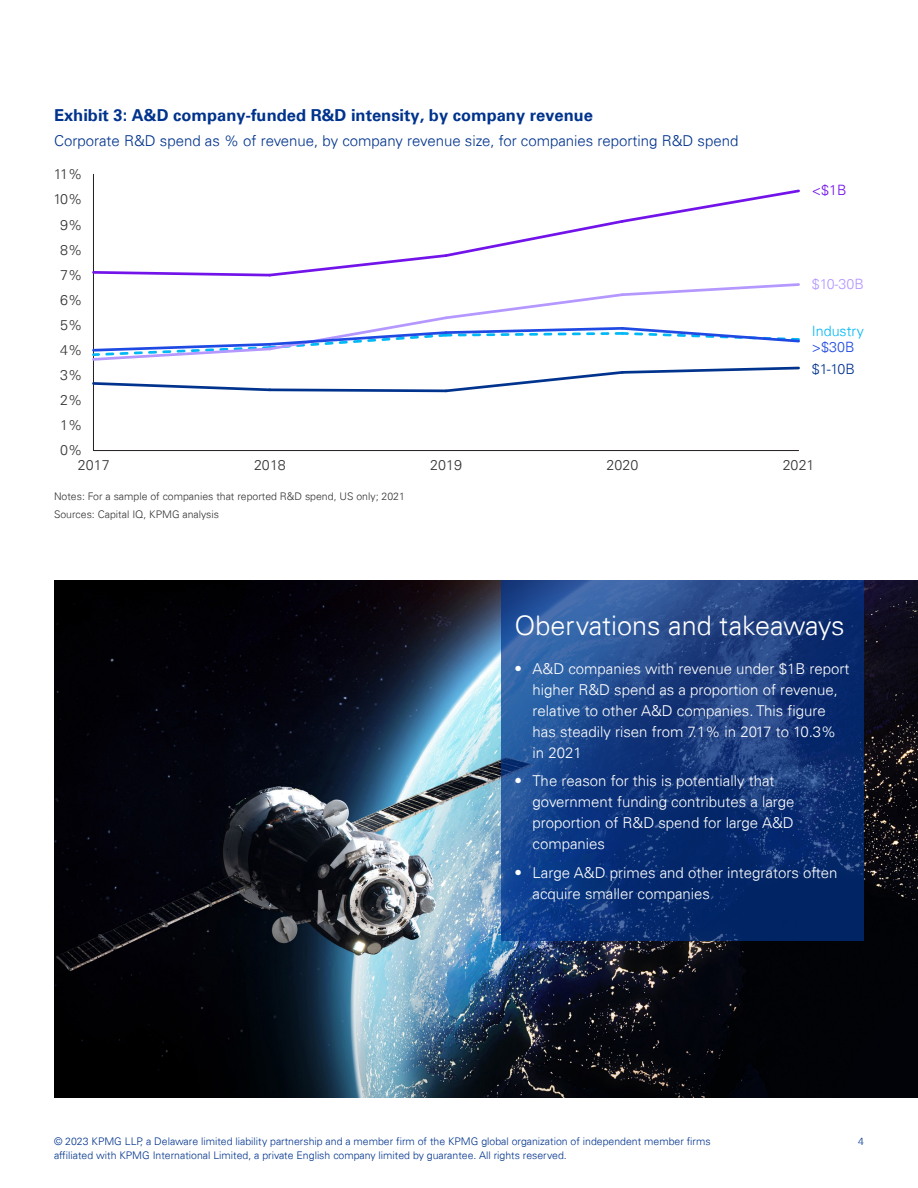
<style>
.page{position:relative;width:918px;height:1188px;background:#fff}
.page>*{position:absolute;margin:0;border:0;box-sizing:border-box;transform-origin:0 0}
.t1{font:300 27px "Univers 45";color:#fff}
.t2{font:700 16.5px "Univers";color:#00338d}
.t3{font:300 15px/21px "Univers 45";color:#fff}
.t4{font:300 15px "Univers 45";color:#00338d}
.t5{font:300 14.25px "Univers 45";color:#333}
.t6{font:300 14.25px "Univers 45";color:#00b8f5}
.t7{font:300 14.25px "Univers 45";color:#b497ff}
.t8{font:300 14.25px "Univers 45";color:#00338d}
.t9{font:300 14.25px "Univers 45";color:#1e49e2}
.t10{font:300 14.25px "Univers 45";color:#7213ea}
.t11{font:300 10.5px "Univers 45";color:#00338d}
.t12{font:300 10.5px/17.1px "Univers 45";color:#333}
</style>
<div class="page">
<img style="left:54px;top:580px;width:864px;height:518px">
<svg style="left:501px;top:580px;width:363px;height:361px"></svg>
<hr style="left:93px;top:450px;width:706px;height:1px;background:#231f20">
<hr style="left:93px;top:174px;width:1px;height:277px;background:#231f20">
<svg style="left:92px;top:189px;width:708px;height:204px"></svg>
<p class="t2" style="left:54px;top:105px;width:541px">Exhibit 3: A&amp;D company-funded R&amp;D intensity, by company revenue</p>
<p class="t4" style="left:54px;top:131px;width:686px">Corporate R&amp;D spend as % of revenue, by company revenue size, for companies reporting R&amp;D spend</p>
<p class="t5" style="left:54px;top:166px;width:30px">11%</p>
<p class="t5" style="left:53px;top:191px;width:31px">10%</p>
<p class="t5" style="left:60px;top:216px;width:24px">9%</p>
<p class="t5" style="left:60px;top:241px;width:24px">8%</p>
<p class="t5" style="left:60px;top:266px;width:24px">7%</p>
<p class="t5" style="left:60px;top:291px;width:24px">6%</p>
<p class="t5" style="left:60px;top:316px;width:24px">5%</p>
<p class="t5" style="left:60px;top:341px;width:24px">4%</p>
<p class="t5" style="left:60px;top:367px;width:24px">3%</p>
<p class="t5" style="left:60px;top:392px;width:24px">2%</p>
<p class="t5" style="left:60px;top:417px;width:24px">1%</p>
<p class="t5" style="left:60px;top:442px;width:24px">0%</p>
<p class="t10" style="left:812px;top:181px;width:36px">&lt;$1B</p>
<p class="t7" style="left:812px;top:275px;width:54px">$10-30B</p>
<p class="t6" style="left:812px;top:322px;width:54px">Industry</p>
<p class="t9" style="left:812px;top:339px;width:44px">&gt;$30B</p>
<p class="t8" style="left:812px;top:360px;width:45px">$1-10B</p>
<p class="t5" style="left:78px;top:456px;width:33px">2017</p>
<p class="t5" style="left:254px;top:456px;width:33px">2018</p>
<p class="t5" style="left:430px;top:456px;width:33px">2019</p>
<p class="t5" style="left:607px;top:456px;width:33px">2020</p>
<p class="t5" style="left:783px;top:456px;width:33px">2021</p>
<p class="t12" style="left:54px;top:488px;width:352px">Notes: For a sample of companies that reported R&amp;D spend, US only; 2021<br>Sources: Capital IQ, KPMG analysis</p>
<h1 class="t1" style="left:515px;top:609px;width:331px">Obervations and takeaways</h1>
<p class="t3" style="left:533px;top:658px;width:319px;text-indent:-18px">• A&amp;D companies with revenue under $1B report higher R&amp;D spend as a proportion of revenue, relative to other A&amp;D companies. This figure has steadily risen from 7.1% in 2017 to 10.3% in 2021</p>
<p class="t3" style="left:533px;top:771px;width:263px;text-indent:-18px">• The reason for this is potentially that government funding contributes a large proportion of R&amp;D spend for large A&amp;D companies</p>
<p class="t3" style="left:533px;top:862px;width:306px;text-indent:-18px">• Large A&amp;D primes and other integrators often acquire smaller companies</p>
<p class="t11" style="left:54px;top:1135px;width:658px">© 2023 KPMG LLP, a Delaware limited liability partnership and a member firm of the KPMG global organization of independent member firms</p>
<p class="t11" style="left:858px;top:1135px;width:7px">4</p>
<p class="t11" style="left:54px;top:1149px;width:514px">affiliated with KPMG International Limited, a private English company limited by guarantee. All rights reserved.</p>
</div>
